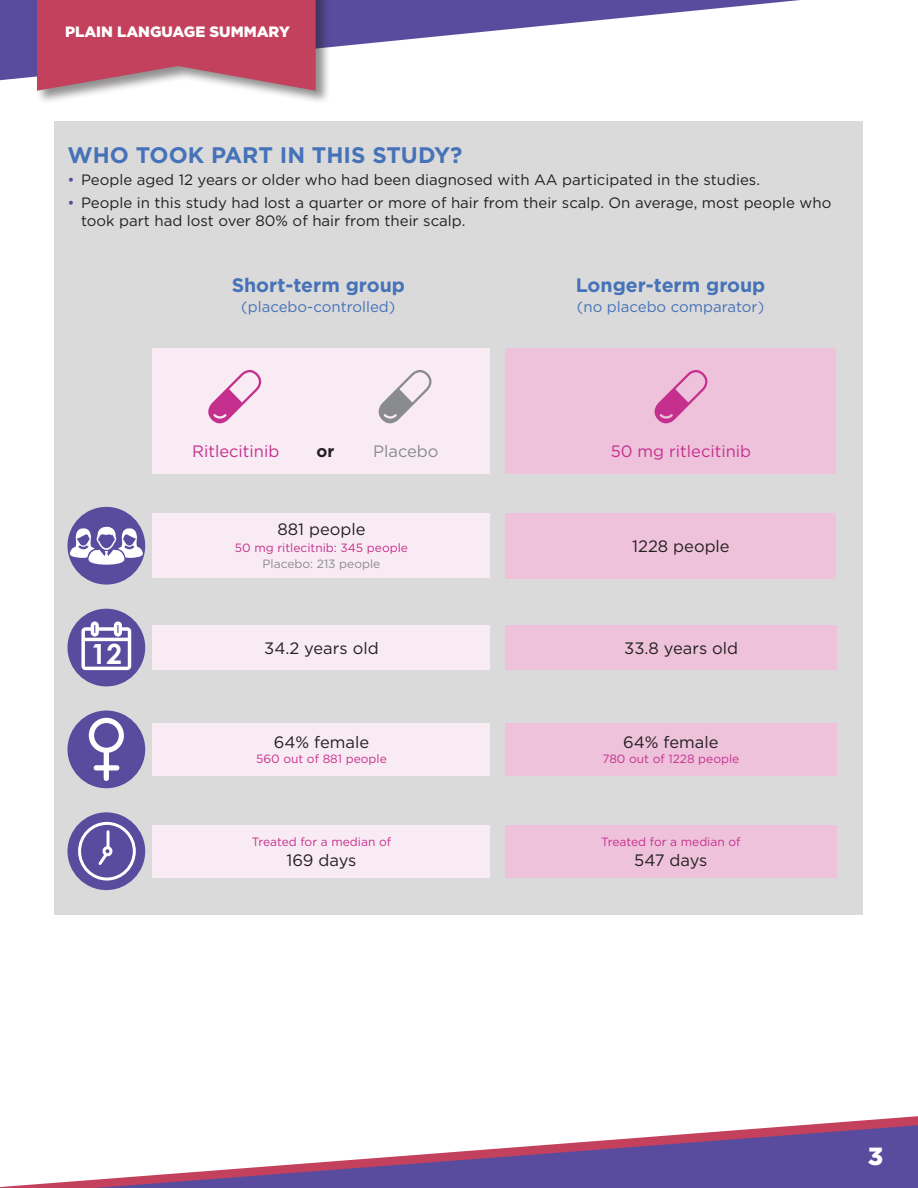
<style>
.page{position:relative;width:918px;height:1188px;background:#fff}
.page>*{position:absolute;margin:0;border:0;box-sizing:border-box;transform-origin:0 0}
.t1{font:700 27.75px "Century Gothic";color:#fff}
.t2{font:900 24.9px "Gotham";color:#fff}
.H2_Subhead{font:700 22.5px "Gotham";color:#4572b8}
.More_Info_Body_Copy{font:700 19.5px "Gotham";color:#4572b8}
.More_Info_Body_Copy-2{font:16.5px "Gotham";color:#231f20}
.More_Info_Body_Copy-3{font:16.5px "Gotham";color:#c5308e}
.More_Info_Body_Copy-4{font:16.5px "Gotham";color:#898b8e}
.More_Info_Body_Copy-5{font:700 16.5px "Gotham";color:#231f20}
.t3{font:15px/18px "Gotham";color:#231f20}
.More_Info_Body_Copy-6{font:15px "Gotham";color:#4572b8}
.t4{font:15px "Gotham";color:#fff}
.t5{font:900 15px "Gotham";color:#fff}
.More_Info_Body_Copy-7{font:12px "Gotham";color:#c5308e}
.More_Info_Body_Copy-8{font:12px "Gotham";color:#898b8e}
.s1{color:#594c9f}
</style>
<div class="page">
<svg style="left:818px;top:1116px;width:100px;height:8px"></svg>
<svg style="left:0;top:0;width:800px;height:81px"></svg>
<div style="left:35px;top:0;width:296px;height:105px;background:#231f20;opacity:.5"></div>
<svg style="left:37px;top:0;width:279px;height:91px"></svg>
<svg style="left:0;top:1124px;width:918px;height:64px"></svg>
<div style="left:54px;top:122px;width:808px;height:793px;background:#dbdada"></div>
<div style="left:153px;top:348px;width:337px;height:126px;background:#f9ebf3"></div>
<div style="left:505px;top:348px;width:331px;height:126px;background:#eec2db"></div>
<div style="left:68px;top:609px;width:77px;height:77px;background:#594c9f;border-radius:50%"></div>
<svg style="left:81px;top:621px;width:50px;height:49px"></svg>
<div style="left:153px;top:625px;width:337px;height:45px;background:#f9ebf3"></div>
<div style="left:505px;top:625px;width:332px;height:45px;background:#eec2db"></div>
<svg style="left:208px;top:370px;width:54px;height:54px"></svg>
<svg style="left:654px;top:370px;width:54px;height:54px"></svg>
<svg style="left:378px;top:370px;width:54px;height:54px"></svg>
<div style="left:153px;top:825px;width:337px;height:53px;background:#f9ebf3"></div>
<div style="left:505px;top:825px;width:332px;height:53px;background:#eec2db"></div>
<div style="left:67px;top:812px;width:78px;height:78px;background:#594c9f;border-radius:50%"></div>
<svg style="left:77px;top:820px;width:60px;height:62px"></svg>
<div style="left:153px;top:723px;width:337px;height:53px;background:#f9ebf3"></div>
<div style="left:505px;top:723px;width:332px;height:53px;background:#eec2db"></div>
<div style="left:68px;top:711px;width:77px;height:77px;background:#594c9f;border-radius:50%"></div>
<svg style="left:89px;top:718px;width:35px;height:63px"></svg>
<div style="left:153px;top:513px;width:337px;height:65px;background:#f9ebf3"></div>
<div style="left:505px;top:513px;width:331px;height:65px;background:#eec2db"></div>
<div style="left:68px;top:507px;width:77px;height:78px;background:#594c9f;border-radius:50%"></div>
<svg style="left:70px;top:527px;width:73px;height:38px"></svg>
<p class="t5" style="left:65px;top:23px;width:226px">PLAIN LANGUAGE SUMMARY</p>
<p class="t4" style="left:51px;top:33px;width:227px">PLAIN LANGUAGE SUMMARY</p>
<p class="H2_Subhead" style="left:68px;top:142px;width:396px">WHO TOOK PART IN THIS STUDY?</p>
<p class="t3" style="left:68px;top:171px;width:694px"><span class="s1">•</span> People aged 12 years or older who had been diagnosed with AA participated in the studies.</p>
<p class="t3" style="left:81px;top:193px;width:752px;text-indent:-14px"><span class="s1">•</span> People in this study had lost a quarter or more of hair from their scalp. On average, most people who took part had lost over 80% of hair from their scalp.</p>
<p class="More_Info_Body_Copy" style="left:232px;top:274px;width:175px">Short-term group</p>
<p class="More_Info_Body_Copy-6" style="left:241px;top:298px;width:156px">(placebo-controlled)</p>
<p class="More_Info_Body_Copy" style="left:576px;top:274px;width:191px">Longer-term group</p>
<p class="More_Info_Body_Copy-6" style="left:577px;top:298px;width:189px">(no placebo comparator)</p>
<p class="More_Info_Body_Copy-3" style="left:192px;top:442px;width:89px">Ritlecitinib</p>
<p class="More_Info_Body_Copy-5" style="left:317px;top:441px;width:19px">or</p>
<p class="More_Info_Body_Copy-4" style="left:373px;top:442px;width:67px">Placebo</p>
<p class="More_Info_Body_Copy-3" style="left:611px;top:442px;width:142px">50 mg ritlecitinib</p>
<p class="More_Info_Body_Copy-2" style="left:277px;top:520px;width:90px">881 people</p>
<p class="More_Info_Body_Copy-7" style="left:235px;top:541px;width:175px">50 mg ritlecitnib: 345 people</p>
<p class="More_Info_Body_Copy-8" style="left:263px;top:557px;width:119px">Placebo: 213 people</p>
<p class="More_Info_Body_Copy-2" style="left:632px;top:537px;width:99px">1228 people</p>
<h1 class="t1" style="left:91px;top:633px;width:33px">12</h1>
<p class="More_Info_Body_Copy-2" style="left:264px;top:639px;width:116px">34.2 years old</p>
<p class="More_Info_Body_Copy-2" style="left:624px;top:639px;width:115px">33.8 years old</p>
<p class="More_Info_Body_Copy-2" style="left:274px;top:733px;width:97px">64% female</p>
<p class="More_Info_Body_Copy-7" style="left:256px;top:752px;width:132px">560 out of 881 people</p>
<p class="More_Info_Body_Copy-7" style="left:252px;top:835px;width:141px">Treated for a median of</p>
<p class="More_Info_Body_Copy-2" style="left:287px;top:851px;width:71px">169 days</p>
<p class="More_Info_Body_Copy-2" style="left:623px;top:733px;width:97px">64% female</p>
<p class="More_Info_Body_Copy-7" style="left:602px;top:752px;width:139px">780 out of 1228 people</p>
<p class="More_Info_Body_Copy-7" style="left:601px;top:835px;width:141px">Treated for a median of</p>
<p class="More_Info_Body_Copy-2" style="left:634px;top:851px;width:75px">547 days</p>
<h2 class="t2" style="left:868px;top:1142px;width:17px">3</h2>
</div>
